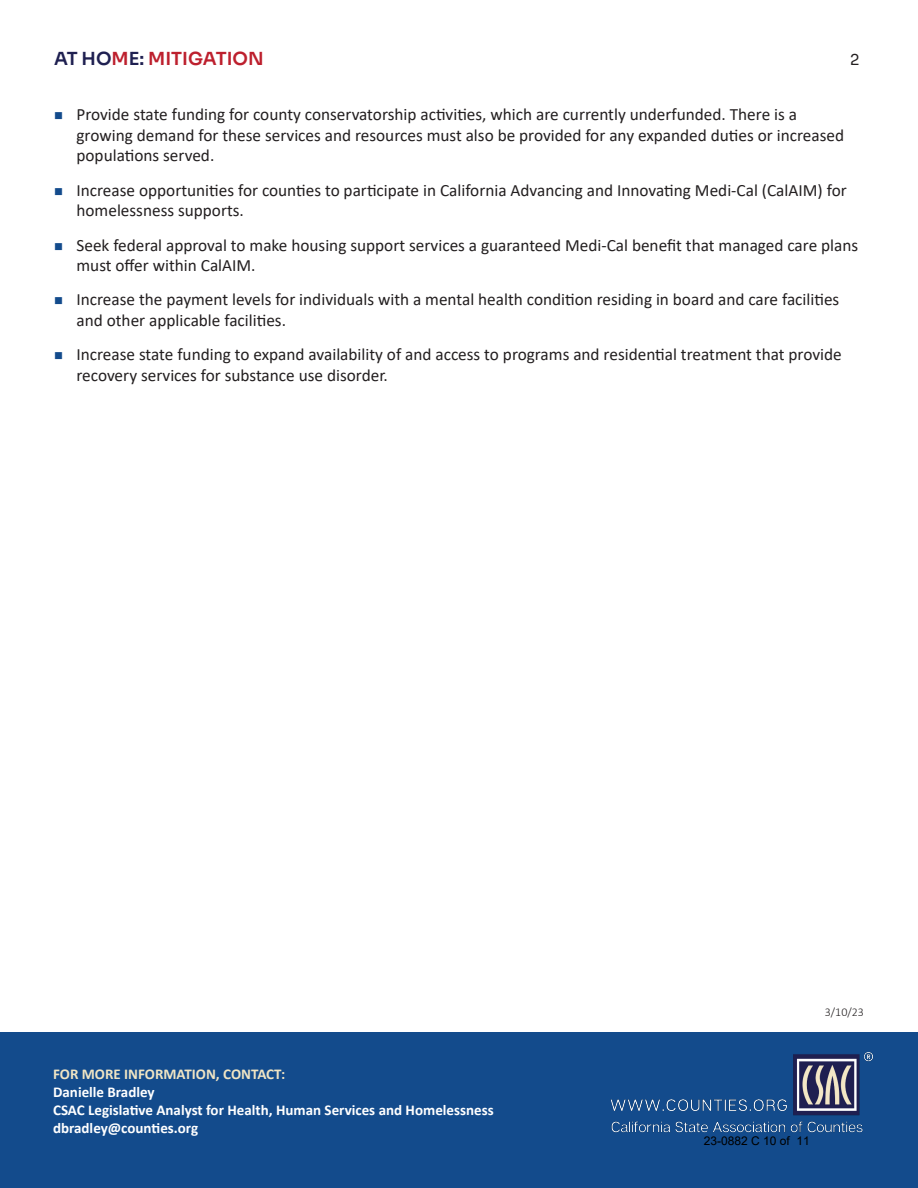
<style>
.page{position:relative;width:918px;height:1188px;background:#fff}
.page>*{position:absolute;margin:0;border:0;box-sizing:border-box;transform-origin:0 0}
.t1{font:18px "Sora";color:#bd202e}
.t2{font:17.25px/20.7px "Calibri";color:#231f20}
.t3{font:700 15px "Calibri";color:#fff}
.t4{font:700 15px "Calibri";color:#f0e5c4}
.t5{font:15px "Sora";color:#231f20}
.t6{font:12px "Arial";color:#000}
.Paragraph_Style_1{font:300 12px "Calibri";color:#231f20}
.s1{color:#1f2051}
.s2{color:#134b8c}
</style>
<div class="page">
<div style="left:0;top:1032px;width:918px;height:156px;background:#134b8c"></div>
<img style="left:610px;top:1052px;width:263px;height:81px">
<p class="t1" style="left:54px;top:44px;width:211px"><span class="s1">AT HO</span>M<span class="s1">E:</span> MITIGATION</p>
<p class="t5" style="left:850px;top:47px;width:11px">2</p>
<p class="t2" style="left:76px;top:104px;width:769px;text-indent:-22px"><span class="s2">■</span> Provide state funding for county conservatorship activities, which are currently underfunded. There is a growing demand for these services and resources must also be provided for any expanded duties or increased populations served.</p>
<p class="t2" style="left:76px;top:179px;width:772px;text-indent:-22px"><span class="s2">■</span> Increase opportunities for counties to participate in California Advancing and Innovating Medi-Cal (CalAIM) for homelessness supports.</p>
<p class="t2" style="left:76px;top:234px;width:783px;text-indent:-22px"><span class="s2">■</span> Seek federal approval to make housing support services a guaranteed Medi-Cal benefit that managed care plans must offer within CalAIM.</p>
<p class="t2" style="left:76px;top:289px;width:764px;text-indent:-22px"><span class="s2">■</span> Increase the payment levels for individuals with a mental health condition residing in board and care facilities and other applicable facilities.</p>
<p class="t2" style="left:76px;top:344px;width:767px;text-indent:-22px"><span class="s2">■</span> Increase state funding to expand availability of and access to programs and residential treatment that provide recovery services for substance use disorder.</p>
<p class="t4" style="left:53px;top:1064px;width:234px">FOR MORE INFORMATION, CONTACT:</p>
<p class="t3" style="left:53px;top:1082px;width:103px">Danielle Bradley</p>
<p class="t3" style="left:53px;top:1100px;width:442px">CSAC Legislative Analyst for Health, Human Services and Homelessness</p>
<p class="t3" style="left:53px;top:1118px;width:147px">dbradley@counties.org</p>
<p class="Paragraph_Style_1" style="left:825px;top:1004px;width:41px">3/10/23</p>
<p class="t6" style="left:704px;top:1132px;width:108px">23-0882 C 10 of 11</p>
</div>
